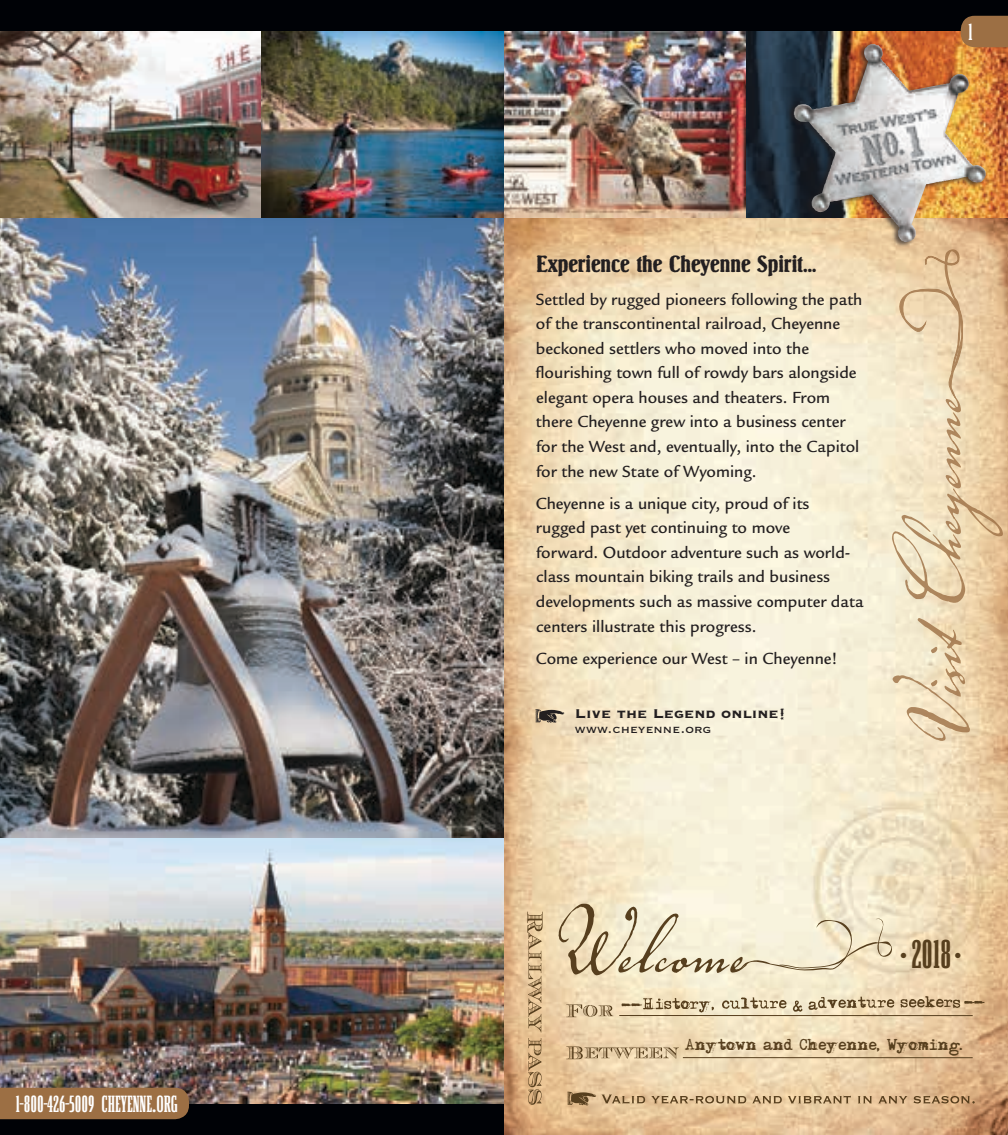
<style>
.page{position:relative;width:1008px;height:1135px;background:#fff}
.page>*{position:absolute;margin:0;border:0;box-sizing:border-box;transform-origin:0 0}
.t1{font:700 42px "Beton Com D";color:#573f1e}
.t2{font:24.5px "Springfield Ant D";color:#231f20}
.t3{font:700 24.5px "Beton Com D";color:#fff}
.t4{font:500 17.5px/24.5px "Legacy San ITC";color:#231f20}
.t5{font:16.62px "Copperplate Thirty Three BC";color:#231f20}
.t6{font:14px "Adler";letter-spacing:-.025em;color:#573f1e}
.t7{font:14px "Copperplate Thirty One BC";letter-spacing:.005em;color:#231f20}
.s1{font-family:"Carnivalee Freakshow";font-size:17.5px}
.s2{font-size:19.25px}
</style>
<div class="page">
<img style="left:504px;top:217px;width:504px;height:917px">
<div style="left:0;top:0;width:504px;height:1134px;background:#000206"></div>
<div style="left:504px;top:0;width:504px;height:32px;background:#000206"></div>
<img style="left:0;top:217px;width:504px;height:886px">
<img style="left:0;top:32px;width:1008px;height:185px">
<div style="left:786px;top:41px;width:200px;height:206px;background:#231f20;opacity:.7"></div>
<img style="left:794px;top:45px;width:166px;height:198px">
<svg style="left:602px;top:1094px;width:43px;height:9px"></svg>
<svg style="left:651px;top:1095px;width:95px;height:8px"></svg>
<svg style="left:752px;top:1095px;width:30px;height:7px"></svg>
<svg style="left:788px;top:1095px;width:63px;height:7px"></svg>
<svg style="left:858px;top:1095px;width:14px;height:7px"></svg>
<svg style="left:878px;top:1095px;width:29px;height:7px"></svg>
<svg style="left:914px;top:1095px;width:61px;height:8px"></svg>
<svg style="left:567px;top:1091px;width:29px;height:14px"></svg>
<svg style="left:559px;top:903px;width:333px;height:71px"></svg>
<svg style="left:527px;top:911px;width:16px;height:193px"></svg>
<svg style="left:566px;top:1004px;width:47px;height:12px"></svg>
<svg style="left:566px;top:1046px;width:113px;height:12px"></svg>
<hr style="left:619px;top:1014px;width:354px;height:1px;background:#573f1e">
<hr style="left:683px;top:1056px;width:290px;height:1px;background:#573f1e">
<svg style="left:622px;top:997px;width:92px;height:15px"></svg>
<svg style="left:722px;top:997px;width:65px;height:11px"></svg>
<svg style="left:793px;top:1000px;width:9px;height:11px"></svg>
<svg style="left:808px;top:996px;width:86px;height:13px"></svg>
<svg style="left:900px;top:995px;width:85px;height:12px"></svg>
<svg style="left:536px;top:709px;width:28px;height:13px"></svg>
<svg style="left:890px;top:248px;width:113px;height:492px"></svg>
<div style="left:0;top:1087px;width:189px;height:31px;background:#9c6f44"></div>
<svg style="left:961px;top:16px;width:47px;height:31px"></svg>
<h2 class="t3" style="left:16px;top:1090px;width:164px">1-800-426-5009 CHEYENNE.ORG</h2>
<h2 class="t3" style="left:969px;top:19px;width:6px">1</h2>
<h2 class="t2" style="left:536px;top:251px;width:281px">Experience the Cheyenne Spirit…</h2>
<p class="t4" style="left:535px;top:287px;width:329px">Settled by rugged pioneers following the path of the transcontinental railroad, Cheyenne beckoned settlers who moved into the flourishing town full of rowdy bars alongside elegant opera houses and theaters. From there Cheyenne grew into a business center for the West and, eventually, into the Capitol for the new State of Wyoming.</p>
<p class="t4" style="left:536px;top:491px;width:330px">Cheyenne is a unique city, proud of its<br>rugged past yet continuing to move<br>forward. Outdoor adventure such as world&shy;class mountain biking trails and business developments such as massive computer data centers illustrate this progress.</p>
<p class="t4" style="left:536px;top:646px;width:304px">Come experience our West – in Cheyenne!</p>
<p class="t5" style="left:575px;top:705px;width:211px">Live the Legend online<span class="s1">!</span></p>
<p class="t7" style="left:575px;top:722px;width:138px">www.cheyenne.org</p>
<h1 class="t1" style="left:897px;top:932px;width:69px"><span class="s2">•</span>2018<span class="s2">•</span></h1>
<p class="t6" style="left:685px;top:1038px;width:281px">Anytown and Cheyenne, Wyoming.</p>
</div>
